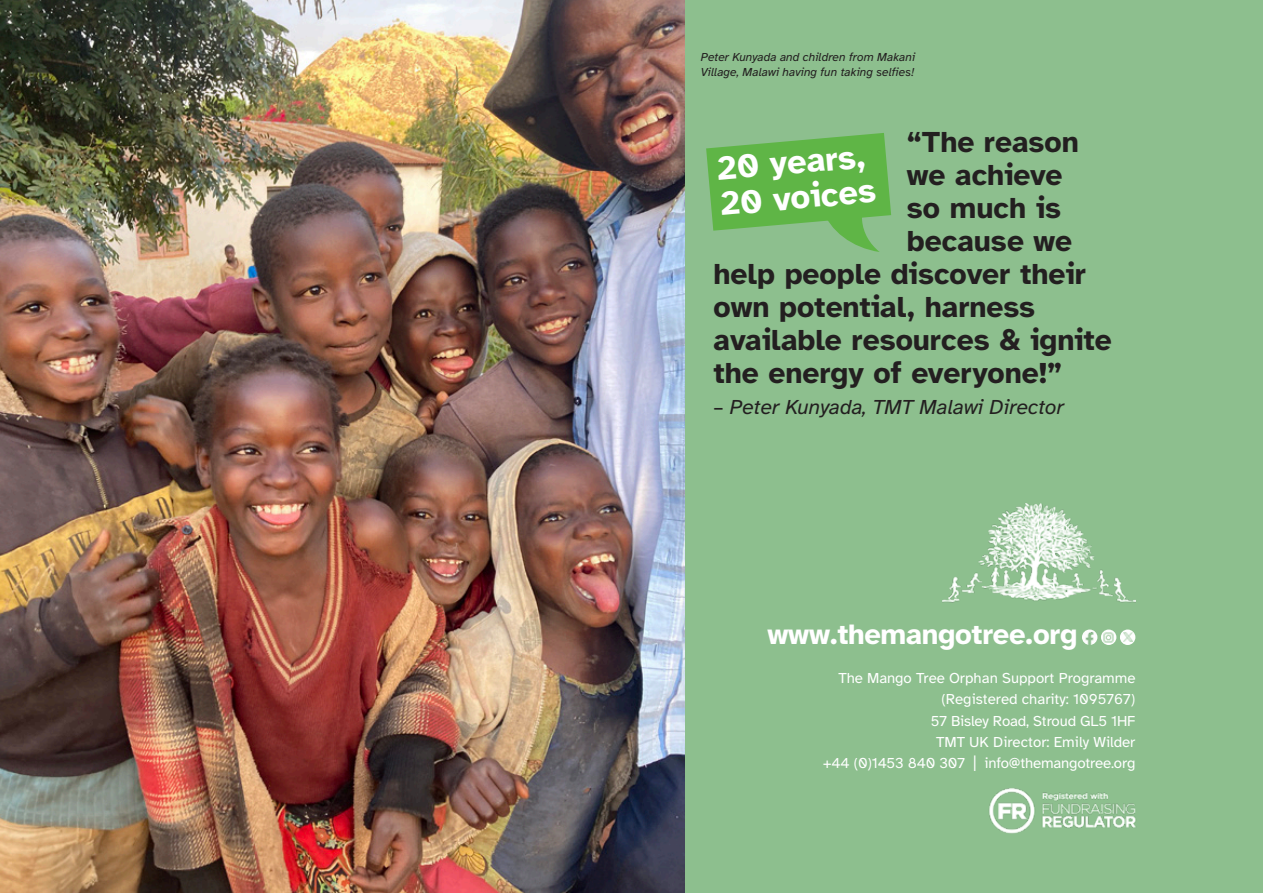
<style>
.page{position:relative;width:1263px;height:893px;background:#8dbf8e}
.page>*{position:absolute;margin:0;border:0;box-sizing:border-box;transform-origin:0 0}
.t1{font:700 34.2px "Atkinson Hyperlegible";color:#fff}
.BODY_COPY{font:700 30px "Atkinson Hyperlegible";color:#231f20}
.t2{font:700 29.1px "Atkinson Hyperlegible";letter-spacing:-.01em;color:#fff}
.BODY_COPY-2{font:italic 21px "Atkinson Hyperlegible";color:#231f20}
.t3{font:15px "Atkinson Hyperlegible";color:#fff}
.BODY_COPY-3{font:italic 12px/15px "Atkinson Hyperlegible";color:#231f20}
.s1{font-size:18.75px}
</style>
<div class="page">
<img style="left:0;top:0;width:685px;height:893px">
<img style="left:989px;top:788px;width:147px;height:46px">
<img style="left:1082px;top:629px;width:15px;height:16px;border-radius:8px">
<img style="left:1101px;top:629px;width:15px;height:16px;border-radius:8px">
<img style="left:1120px;top:629px;width:15px;height:16px;border-radius:8px">
<svg style="left:706px;top:133px;width:185px;height:119px"></svg>
<img style="left:942px;top:504px;width:193px;height:99px">
<p class="BODY_COPY-3" style="left:701px;top:49px;width:216px">Peter Kunyada and children from Makani<br>Village, Malawi having fun taking selfies!</p>
<p class="BODY_COPY" style="left:907px;top:125px;width:173px">“The reason</p>
<p class="BODY_COPY" style="left:907px;top:158px;width:157px">we achieve</p>
<p class="BODY_COPY" style="left:907px;top:191px;width:156px">so much is</p>
<p class="BODY_COPY" style="left:907px;top:224px;width:167px">because we</p>
<p class="BODY_COPY" style="left:713px;top:257px;width:374px">help people discover their</p>
<p class="BODY_COPY" style="left:713px;top:290px;width:323px">own potential, harness</p>
<p class="BODY_COPY" style="left:713px;top:323px;width:400px">available resources &amp; ignite</p>
<p class="BODY_COPY" style="left:713px;top:356px;width:350px">the energy of everyone!”</p>
<p class="BODY_COPY-2" style="left:713px;top:396px;width:352px">– Peter Kunyada, TMT Malawi Director</p>
<p class="t1" style="left:715px;top:149px;width:150px;rotate:-5deg">20 years,</p>
<p class="t1" style="left:718px;top:184px;width:158px;rotate:-5deg">20 voices</p>
<p class="t2" style="left:767px;top:618px;width:311px">www.themangotree.org</p>
<p class="t3" style="left:838px;top:669px;width:299px">The Mango Tree Orphan Support Programme</p>
<p class="t3" style="left:941px;top:690px;width:195px">(Registered charity: 1095767)</p>
<p class="t3" style="left:931px;top:713px;width:206px">57 Bisley Road, Stroud GL5 1HF</p>
<p class="t3" style="left:936px;top:734px;width:201px">TMT UK Director: Emily Wilder</p>
<p class="t3" style="left:823px;top:755px;width:314px">+44 (0)1453 840 307 <span class="s1">|</span> info@themangotree.org</p>
</div>
